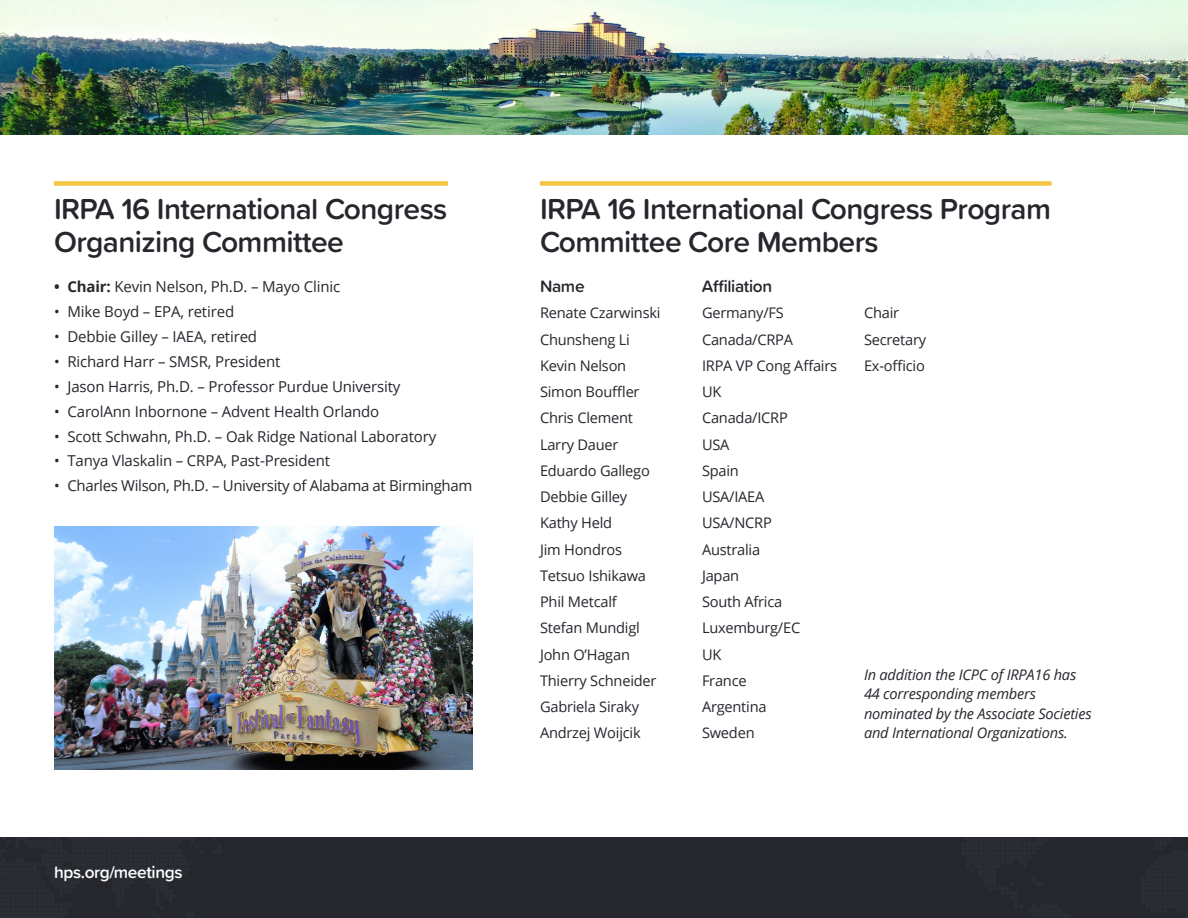
<style>
.page{position:relative;width:1188px;height:918px;background:#fff}
.page>*{position:absolute;margin:0;border:0;box-sizing:border-box;transform-origin:0 0}
.t1{font:600 30px/33px "Proxima Soft";letter-spacing:-.02em;color:#25272d}
.Subhead{font:600 17.25px "Proxima Soft";letter-spacing:-.02em;color:#fff}
.Subhead-2{font:600 17.25px "Proxima Soft";letter-spacing:-.02em;color:#25272d}
.t2{font:15px "Open Sans";letter-spacing:-.01em;color:#25272d}
.t3{font:14.7px "Open Sans";letter-spacing:-.015em;color:#25272d}
.t4{font:italic 14.7px/19.5px "Open Sans";letter-spacing:-.015em;color:#25272d}
.s1{font-weight:700}
</style>
<div class="page">
<div style="left:54px;top:181px;width:394px;height:5px;background:#f4c443"></div>
<div style="left:0;top:837px;width:1188px;height:81px;background:#25272d"></div>
<div style="left:540px;top:181px;width:512px;height:5px;background:#f4c443"></div>
<img style="left:0;top:0;width:1188px;height:135px">
<img style="left:54px;top:526px;width:418px;height:244px">
<p class="t1" style="left:54px;top:192px;width:395px">IRPA 16 International Congress<br>Organizing Committee</p>
<p class="t2" style="left:54px;top:276px;width:288px"><span class="s1">• Chair:</span> Kevin Nelson, Ph.D. – Mayo Clinic</p>
<p class="t2" style="left:54px;top:301px;width:182px">• Mike Boyd – EPA, retired</p>
<p class="t2" style="left:54px;top:326px;width:205px">• Debbie Gilley – IAEA, retired</p>
<p class="t2" style="left:54px;top:351px;width:228px">• Richard Harr – SMSR, President</p>
<p class="t2" style="left:54px;top:376px;width:348px">• Jason Harris, Ph.D. – Professor Purdue University</p>
<p class="t2" style="left:54px;top:401px;width:327px">• CarolAnn Inbornone – Advent Health Orlando</p>
<p class="t2" style="left:54px;top:426px;width:384px">• Scott Schwahn, Ph.D. – Oak Ridge National Laboratory</p>
<p class="t2" style="left:54px;top:451px;width:278px">• Tanya Vlaskalin – CRPA, Past-President</p>
<p class="t2" style="left:54px;top:476px;width:420px">• Charles Wilson, Ph.D. – University of Alabama at Birmingham</p>
<p class="Subhead" style="left:54px;top:859px;width:130px">hps.org/meetings</p>
<p class="t1" style="left:540px;top:192px;width:513px">IRPA 16 International Congress Program<br>Committee Core Members</p>
<p class="Subhead-2" style="left:540px;top:273px;width:46px">Name</p>
<p class="Subhead-2" style="left:702px;top:273px;width:72px">Affiliation</p>
<p class="t3" style="left:540px;top:303px;width:122px">Renate Czarwinski</p>
<p class="t3" style="left:702px;top:303px;width:83px">Germany/FS</p>
<p class="t3" style="left:864px;top:303px;width:37px">Chair</p>
<p class="t3" style="left:540px;top:329px;width:92px">Chunsheng Li</p>
<p class="t3" style="left:702px;top:329px;width:93px">Canada/CRPA</p>
<p class="t3" style="left:864px;top:329px;width:64px">Secretary</p>
<p class="t3" style="left:540px;top:356px;width:88px">Kevin Nelson</p>
<p class="t3" style="left:702px;top:356px;width:137px">IRPA VP Cong Affairs</p>
<p class="t3" style="left:864px;top:356px;width:62px">Ex-officio</p>
<p class="t3" style="left:540px;top:382px;width:101px">Simon Bouffler</p>
<p class="t3" style="left:702px;top:382px;width:21px">UK</p>
<p class="t3" style="left:540px;top:408px;width:95px">Chris Clement</p>
<p class="t3" style="left:702px;top:408px;width:87px">Canada/ICRP</p>
<p class="t3" style="left:540px;top:434px;width:80px">Larry Dauer</p>
<p class="t3" style="left:702px;top:434px;width:29px">USA</p>
<p class="t3" style="left:540px;top:461px;width:111px">Eduardo Gallego</p>
<p class="t3" style="left:702px;top:461px;width:38px">Spain</p>
<p class="t3" style="left:540px;top:487px;width:89px">Debbie Gilley</p>
<p class="t3" style="left:702px;top:487px;width:64px">USA/IAEA</p>
<p class="t3" style="left:540px;top:513px;width:74px">Kathy Held</p>
<p class="t3" style="left:702px;top:513px;width:71px">USA/NCRP</p>
<p class="t3" style="left:540px;top:539px;width:84px">Jim Hondros</p>
<p class="t3" style="left:702px;top:539px;width:60px">Australia</p>
<p class="t3" style="left:540px;top:566px;width:108px">Tetsuo Ishikawa</p>
<p class="t3" style="left:702px;top:566px;width:39px">Japan</p>
<p class="t3" style="left:540px;top:592px;width:78px">Phil Metcalf</p>
<p class="t3" style="left:702px;top:592px;width:82px">South Africa</p>
<p class="t3" style="left:540px;top:618px;width:101px">Stefan Mundigl</p>
<p class="t3" style="left:702px;top:618px;width:100px">Luxemburg/EC</p>
<p class="t3" style="left:540px;top:644px;width:92px">John O’Hagan</p>
<p class="t3" style="left:702px;top:644px;width:21px">UK</p>
<p class="t3" style="left:540px;top:671px;width:118px">Thierry Schneider</p>
<p class="t3" style="left:702px;top:671px;width:46px">France</p>
<p class="t3" style="left:540px;top:697px;width:101px">Gabriela Siraky</p>
<p class="t3" style="left:702px;top:697px;width:66px">Argentina</p>
<p class="t3" style="left:540px;top:723px;width:102px">Andrzej Woijcik</p>
<p class="t3" style="left:702px;top:723px;width:54px">Sweden</p>
<p class="t4" style="left:864px;top:664px;width:229px">In addition the ICPC of IRPA16 has 44 corresponding members nominated by the Associate Societies and International Organizations.</p>
</div>
